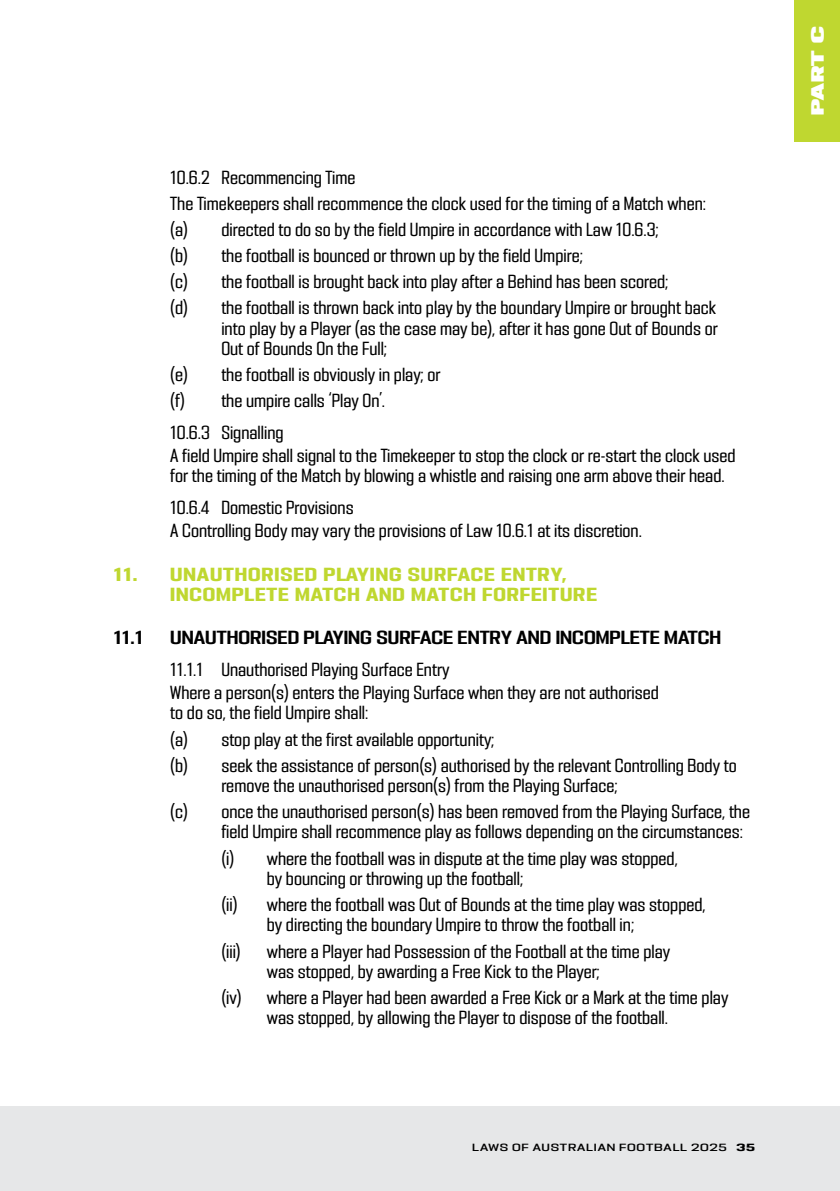
<style>
.page{position:relative;width:840px;height:1191px;background:#fff}
.page>*{position:absolute;margin:0;border:0;box-sizing:border-box;transform-origin:0 0}
.t1{font:17px/26px "PODIUM Sharp 4.7";color:#000}
.t2{font:17px/20.4px "PODIUM Sharp 5.10";letter-spacing:.05em;color:#bfd730}
.t3{font:17px "PODIUM Sharp 5.9";color:#000}
.t4{font:16px "PODIUM Sharp 7.12";color:#fff}
.t5{font:9.4px "PODIUM Sharp 7.8";letter-spacing:.085em;color:#000}
.s1{font-family:"PODIUM Sharp 7.10"}
</style>
<div class="page">
<div style="left:0;top:1106px;width:839px;height:85px;background:#e6e7e8"></div>
<div style="left:794px;top:0;width:45px;height:141px;background:#bfd730"></div>
<p class="t1" style="left:170px;top:164px;width:547px">10.6.2 Recommencing Time<br>The Timekeepers shall recommence the clock used for the timing of a Match when: (a) directed to do so by the field Umpire in accordance with Law 10.6.3;<br>(b) the football is bounced or thrown up by the field Umpire;<br>(c) the football is brought back into play after a Behind has been scored;<br>(d) the football is thrown back into play by the boundary Umpire or brought back</p>
<p class="t1" style="left:221px;top:318px;width:497px;line-height:20.4px">into play by a Player (as the case may be), after it has gone Out of Bounds or<br>Out of Bounds On the Full;</p>
<p class="t1" style="left:170px;top:361px;width:272px">(e) the football is obviously in play; or (f) the umpire calls ‘Play On’.</p>
<p class="t1" style="left:170px;top:420px;width:566px;line-height:23.2px">10.6.3 Signalling<br>A field Umpire shall signal to the Timekeeper to stop the clock or re-start the clock used</p>
<p class="t1" style="left:170px;top:460px;width:555px;line-height:31.8px">for the timing of the Match by blowing a whistle and raising one arm above their head.<br>10.6.4 Domestic Provisions</p>
<p class="t1" style="left:170px;top:518px;width:473px">A Controlling Body may vary the provisions of Law 10.6.1 at its discretion.</p>
<p class="t2" style="left:170px;top:563px;width:428px;text-indent:-57px">11. UNAUTHORISED PLAYING SURFACE ENTRY,<br>INCOMPLETE MATCH AND MATCH FORFEITURE</p>
<p class="t3" style="left:113px;top:626px;width:31px">11.1</p>
<p class="t3" style="left:170px;top:626px;width:552px">UNAUTHORISED PLAYING SURFACE ENTRY AND INCOMPLETE MATCH</p>
<p class="t1" style="left:170px;top:657px;width:490px;line-height:23.2px">11.1.1 Unauthorised Playing Surface Entry<br>Where a person(s) enters the Playing Surface when they are not authorised</p>
<p class="t1" style="left:170px;top:700px;width:567px">to do so, the field Umpire shall:<br>(a) stop play at the first available opportunity;<br>(b) seek the assistance of person(s) authorised by the relevant Controlling Body to</p>
<p class="t1" style="left:170px;top:772px;width:581px;text-indent:51px">remove the unauthorised person(s) from the Playing Surface;<br>(c) once the unauthorised person(s) has been removed from the Playing Surface, the</p>
<p class="t1" style="left:221px;top:819px;width:523px">field Umpire shall recommence play as follows depending on the circumstances: (i) where the football was in dispute at the time play was stopped,</p>
<p class="t1" style="left:221px;top:865px;width:485px;text-indent:45px">by bouncing or throwing up the football;<br>(ii) where the football was Out of Bounds at the time play was stopped,</p>
<p class="t1" style="left:266px;top:912px;width:369px">by directing the boundary Umpire to throw the football in;</p>
<p class="t1" style="left:221px;top:938px;width:21px">(iii)</p>
<p class="t1" style="left:266px;top:940px;width:405px;line-height:20.4px">where a Player had Possession of the Football at the time play was stopped, by awarding a Free Kick to the Player;</p>
<p class="t1" style="left:266px;top:987px;width:463px;line-height:20.4px;text-indent:-45px">(iv) where a Player had been awarded a Free Kick or a Mark at the time play was stopped, by allowing the Player to dispose of the football.</p>
<p class="t5" style="left:472px;top:1141px;width:284px">LAWS OF AUSTRALIAN FOOTBALL 2025 <span class="s1">35</span></p>
<p class="t4" style="left:806px;top:115px;width:90px;rotate:-90deg">PART C</p>
</div>
